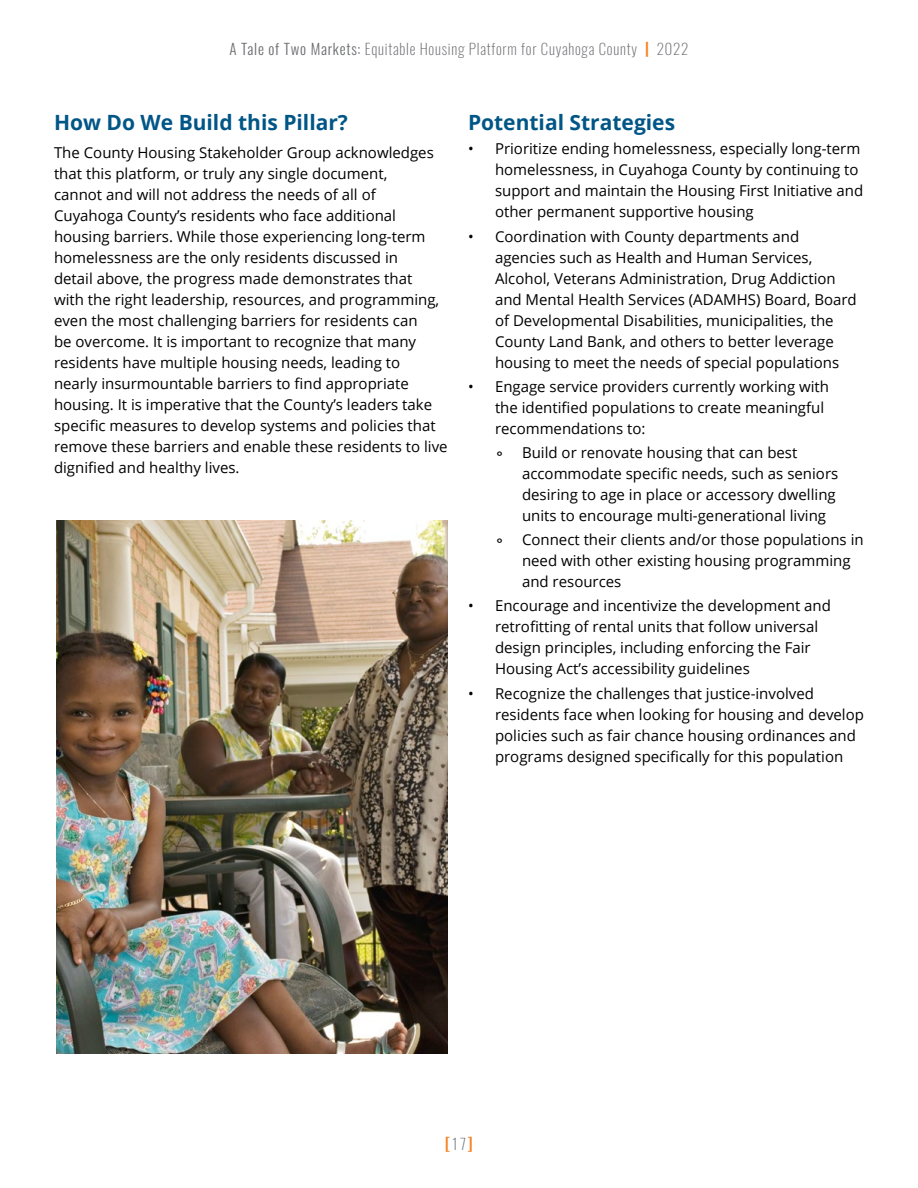
<style>
.page{position:relative;width:918px;height:1188px;background:#fff}
.page>*{position:absolute;margin:0;border:0;box-sizing:border-box;transform-origin:0 0}
.t1{font:700 21px "Open Sans";color:#005687}
.t2{font:15px/21px "Open Sans";color:#000}
.t3{font:200 15px "Oswald";letter-spacing:.05em;color:#6b6c6f}
.t4{font:600 15px "Oswald";color:#f58220}
.s1{font-weight:400}
.s2{font-weight:600;color:#f58220}
.s3{font-family:"Courier"}
.s4{font-weight:200;color:#6b6c6f}
</style>
<div class="page">
<img style="left:56px;top:520px;width:392px;height:534px">
<p class="t3" style="left:230px;top:39px;width:460px"><span class="s1">A Tale of Two Markets:</span> Equitable Housing Platform for Cuyahoga County <span class="s2">|</span> 2022</p>
<h1 class="t1" style="left:54px;top:108px;width:296px">How Do We Build this Pillar?</h1>
<p class="t2" style="left:54px;top:141px;width:395px">The County Housing Stakeholder Group acknowledges that this platform, or truly any single document,<br>cannot and will not address the needs of all of Cuyahoga County’s residents who face additional housing barriers. While those experiencing long-term homelessness are the only residents discussed in<br>detail above, the progress made demonstrates that<br>with the right leadership, resources, and programming, even the most challenging barriers for residents can<br>be overcome. It is important to recognize that many residents have multiple housing needs, leading to<br>nearly insurmountable barriers to find appropriate housing. It is imperative that the County’s leaders take specific measures to develop systems and policies that remove these barriers and enable these residents to live dignified and healthy lives.</p>
<h1 class="t1" style="left:468px;top:108px;width:209px">Potential Strategies</h1>
<p class="t2" style="left:495px;top:138px;width:370px;text-indent:-27px">• Prioritize ending homelessness, especially long-term homelessness, in Cuyahoga County by continuing to support and maintain the Housing First Initiative and other permanent supportive housing</p>
<p class="t2" style="left:495px;top:225px;width:363px;text-indent:-27px">• Coordination with County departments and agencies such as Health and Human Services, Alcohol, Veterans Administration, Drug Addiction and Mental Health Services (ADAMHS) Board, Board of Developmental Disabilities, municipalities, the County Land Bank, and others to better leverage housing to meet the needs of special populations</p>
<p class="t2" style="left:495px;top:375px;width:336px;text-indent:-27px">• Engage service providers currently working with the identified populations to create meaningful recommendations to:</p>
<p class="t2" style="left:522px;top:442px;width:318px;text-indent:-27px"><span class="s3">∘</span> Build or renovate housing that can best accommodate specific needs, such as seniors desiring to age in place or accessory dwelling units to encourage multi-generational living</p>
<p class="t2" style="left:522px;top:529px;width:343px;text-indent:-27px"><span class="s3">∘</span> Connect their clients and/or those populations in need with other existing housing programming and resources</p>
<p class="t2" style="left:495px;top:595px;width:338px;text-indent:-27px">• Encourage and incentivize the development and retrofitting of rental units that follow universal design principles, including enforcing the Fair Housing Act’s accessibility guidelines</p>
<p class="t2" style="left:495px;top:682px;width:371px;text-indent:-27px">• Recognize the challenges that justice-involved residents face when looking for housing and develop policies such as fair chance housing ordinances and programs designed specifically for this population</p>
<p class="t4" style="left:445px;top:1132px;width:29px">[<span class="s4">17</span>]</p>
</div>
